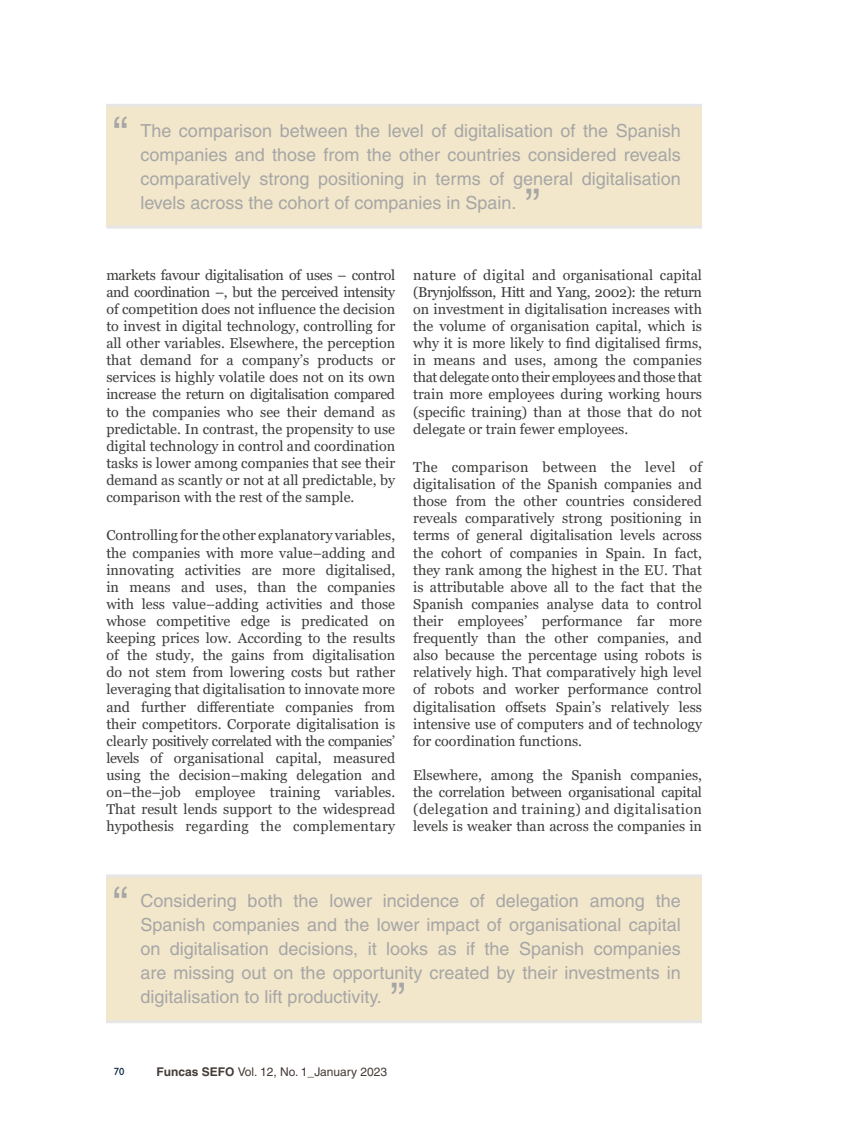
<style>
.page{position:relative;width:851px;height:1127px;background:#fff}
.page>*{position:absolute;margin:0;border:0;box-sizing:border-box;transform-origin:0 0}
.t1{font:45px "Helvetica";color:#a6a6a6}
.t2{font:18px/24px "Helvetica";color:#a6a6a6;text-align:justify}
.t3{font:14.25px/17.1px "Georgia";color:#3c3c3b;text-align:justify}
.t4{font:12px "Helvetica";color:#453a36}
.t5{font:500 10.5px "Gill Sans MT Std";color:#001d39}
.s1{font-family:"Helvetica CE";font-weight:700}
</style>
<div class="page">
<div style="left:106px;top:104px;width:596px;height:122px;background:#f3e7cb"></div>
<hr style="left:106px;top:104px;width:596px;height:3px;background:#e6e6e6">
<hr style="left:106px;top:226px;width:596px;height:3px;background:#e6e6e6">
<div style="left:106px;top:875px;width:596px;height:148px;background:#f3e7cb"></div>
<hr style="left:106px;top:874px;width:596px;height:3px;background:#e6e6e6">
<hr style="left:106px;top:1020px;width:596px;height:3px;background:#e6e6e6">
<h1 class="t1" style="left:113px;top:107px;width:16px">“</h1>
<p class="t2" style="left:140px;top:118px;width:542px">The comparison between the level of digitalisation of the Spanish companies and those from the other countries considered reveals comparatively strong positioning in terms of general digitalisation levels across the cohort of companies in Spain.</p>
<h1 class="t1" style="left:525px;top:179px;width:16px">”</h1>
<p class="t3" style="left:106px;top:267px;width:290px">markets favour digitalisation of uses – control and coordination –, but the perceived intensity of competition does not influence the decision to invest in digital technology, controlling for all other variables. Elsewhere, the perception that demand for a company’s products or services is highly volatile does not on its own increase the return on digitalisation compared to the companies who see their demand as predictable. In contrast, the propensity to use digital technology in control and coordination tasks is lower among companies that see their demand as scantly or not at all predictable, by comparison with the rest of the sample.</p>
<p class="t3" style="left:106px;top:527px;width:290px">Controlling for the other explanatory variables, the companies with more value–adding and innovating activities are more digitalised, in means and uses, than the companies with less value–adding activities and those whose competitive edge is predicated on keeping prices low. According to the results of the study, the gains from digitalisation do not stem from lowering costs but rather leveraging that digitalisation to innovate more and further differentiate companies from their competitors. Corporate digitalisation is clearly positively correlated with the companies’ levels of organisational capital, measured using the decision–making delegation and on–the–job employee training variables.<br>That result lends support to the widespread hypothesis regarding the complementary</p>
<p class="t3" style="left:413px;top:267px;width:290px">nature of digital and organisational capital (Brynjolfsson, Hitt and Yang, 2002): the return on investment in digitalisation increases with the volume of organisation capital, which is why it is more likely to find digitalised firms, in means and uses, among the companies that delegate onto their employees and those that train more employees during working hours (specific training) than at those that do not delegate or train fewer employees.</p>
<p class="t3" style="left:413px;top:459px;width:290px">The comparison between the level of digitalisation of the Spanish companies and those from the other countries considered reveals comparatively strong positioning in terms of general digitalisation levels across the cohort of companies in Spain. In fact, they rank among the highest in the EU. That is attributable above all to the fact that the Spanish companies analyse data to control their employees’ performance far more frequently than the other companies, and also because the percentage using robots is relatively high. That comparatively high level of robots and worker performance control digitalisation offsets Spain’s relatively less intensive use of computers and of technology for coordination functions.</p>
<p class="t3" style="left:413px;top:767px;width:290px">Elsewhere, among the Spanish companies, the correlation between organisational capital (delegation and training) and digitalisation levels is weaker than across the companies in</p>
<h1 class="t1" style="left:113px;top:877px;width:16px">“</h1>
<p class="t2" style="left:140px;top:889px;width:542px">Considering both the lower incidence of delegation among the Spanish companies and the lower impact of organisational capital on digitalisation decisions, it looks as if the Spanish companies are missing out on the opportunity created by their investments in digitalisation to lift productivity.</p>
<h1 class="t1" style="left:391px;top:973px;width:16px">”</h1>
<p class="t5" style="left:114px;top:1065px;width:12px">70</p>
<p class="t4" style="left:156px;top:1064px;width:232px"><span class="s1">Funcas SEFO</span> Vol. 12, No. 1_January 2023</p>
</div>
